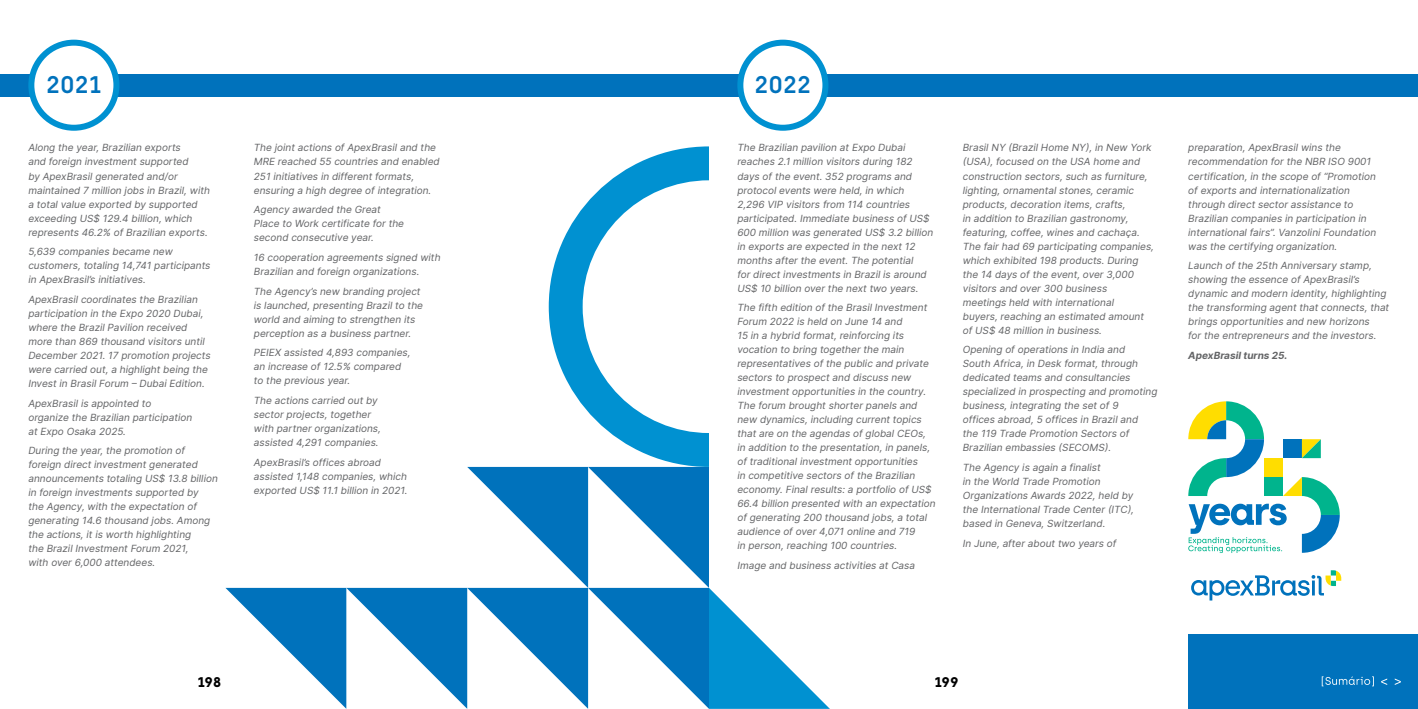
<style>
.page{position:relative;width:1418px;height:709px;background:#fff}
.page>*{position:absolute;margin:0;border:0;box-sizing:border-box;transform-origin:0 0}
.t1{font:600 24px "Archia";color:#0072bc}
.t2{font:700 14px "Archia";letter-spacing:-.02em;color:#000}
.t3{font:italic 10px/14px "Inter";color:#636466}
.t4{font:italic 700 10px "Inter";color:#636466}
</style>
<div class="page">
<div style="left:1188px;top:635px;width:229px;height:74px;background:#0072bc"></div>
<svg style="left:225px;top:467px;width:604px;height:242px"></svg>
<hr style="left:709px;top:708px;width:120px;height:1px;background:#0091d1">
<div style="left:0;top:74px;width:1417px;height:23px;background:#0072bc"></div>
<div style="left:740px;top:43px;width:85px;height:85px;background:#fff;border-radius:50%"></div>
<div style="left:737px;top:40px;width:91px;height:91px;border:6px solid #0091d1;border-radius:50%"></div>
<div style="left:31px;top:43px;width:85px;height:85px;background:#fff;border-radius:50%"></div>
<div style="left:28px;top:40px;width:91px;height:91px;border:6px solid #0091d1;border-radius:50%"></div>
<svg style="left:1191px;top:570px;width:150px;height:30px"></svg>
<svg style="left:548px;top:146px;width:161px;height:321px"></svg>
<svg style="left:1188px;top:401px;width:151px;height:152px"></svg>
<svg style="left:1381px;top:678px;width:6px;height:7px"></svg>
<svg style="left:1321px;top:676px;width:52px;height:10px"></svg>
<svg style="left:1394px;top:678px;width:6px;height:7px"></svg>
<h1 class="t1" style="left:46px;top:70px;width:57px">2021</h1>
<h1 class="t1" style="left:754px;top:70px;width:58px">2022</h1>
<p class="t3" style="left:28px;top:141px;width:183px">Along the year, Brazilian exports<br>and foreign investment supported<br>by ApexBrasil generated and/or maintained 7 million jobs in Brazil, with a total value exported by supported exceeding US$ 129.4 billion, which represents 46.2% of Brazilian exports.</p>
<p class="t3" style="left:28px;top:244px;width:184px">5,639 companies became new customers, totaling 14,741 participants in ApexBrasil’s initiatives.</p>
<p class="t3" style="left:28px;top:292px;width:184px">ApexBrasil coordinates the Brazilian participation in the Expo 2020 Dubai, where the Brazil Pavilion received more than 869 thousand visitors until December 2021. 17 promotion projects were carried out, a highlight being the Invest in Brasil Forum – Dubai Edition.</p>
<p class="t3" style="left:28px;top:396px;width:165px">ApexBrasil is appointed to organize the Brazilian participation at Expo Osaka 2025.</p>
<p class="t3" style="left:28px;top:443px;width:191px">During the year, the promotion of foreign direct investment generated announcements totaling US$ 13.8 billion in foreign investments supported by<br>the Agency, with the expectation of generating 14.6 thousand jobs. Among the actions, it is worth highlighting<br>the Brazil Investment Forum 2021,<br>with over 6,000 attendees.</p>
<p class="t3" style="left:254px;top:141px;width:187px">The joint actions of ApexBrasil and the MRE reached 55 countries and enabled 251 initiatives in different formats, ensuring a high degree of integration.</p>
<p class="t3" style="left:254px;top:202px;width:152px">Agency awarded the Great<br>Place to Work certificate for the second consecutive year.</p>
<p class="t3" style="left:254px;top:250px;width:188px">16 cooperation agreements signed with<br>Brazilian and foreign organizations.</p>
<p class="t3" style="left:254px;top:284px;width:171px">The Agency’s new branding project is launched, presenting Brazil to the world and aiming to strengthen its perception as a business partner.</p>
<p class="t3" style="left:254px;top:345px;width:158px">PEIEX assisted 4,893 companies, an increase of 12.5% compared to the previous year.</p>
<p class="t3" style="left:254px;top:393px;width:129px">The actions carried out by sector projects, together with partner organizations, assisted 4,291 companies.</p>
<p class="t3" style="left:254px;top:455px;width:155px">ApexBrasil’s offices abroad assisted 1,148 companies, which exported US$ 11.1 billion in 2021.</p>
<p class="t3" style="left:737px;top:141px;width:197px">The Brazilian pavilion at Expo Dubai reaches 2.1 million visitors during 182 days of the event. 352 programs and protocol events were held, in which 2,296 VIP visitors from 114 countries participated. Immediate business of US$ 600 million was generated US$ 3.2 billion in exports are expected in the next 12 months after the event. The potential<br>for direct investments in Brazil is around US$ 10 billion over the next two years.</p>
<p class="t3" style="left:737px;top:300px;width:200px">The fifth edition of the Brasil Investment Forum 2022 is held on June 14 and<br>15 in a hybrid format, reinforcing its vocation to bring together the main representatives of the public and private sectors to prospect and discuss new investment opportunities in the country.<br>The forum brought shorter panels and new dynamics, including current topics that are on the agendas of global CEOs, in addition to the presentation, in panels, of traditional investment opportunities<br>in competitive sectors of the Brazilian economy. Final results: a portfolio of US$ 66.4 billion presented with an expectation of generating 200 thousand jobs, a total audience of over 4,071 online and 719<br>in person, reaching 100 countries.</p>
<p class="t3" style="left:737px;top:558px;width:179px">Image and business activities at Casa</p>
<p class="t3" style="left:962px;top:141px;width:193px">Brasil NY (Brazil Home NY), in New York (USA), focused on the USA home and construction sectors, such as furniture, lighting, ornamental stones, ceramic products, decoration items, crafts,<br>in addition to Brazilian gastronomy, featuring, coffee, wines and cachaça.<br>The fair had 69 participating companies, which exhibited 198 products. During the 14 days of the event, over 3,000 visitors and over 300 business<br>meetings held with international<br>buyers, reaching an estimated amount of US$ 48 million in business.</p>
<p class="t3" style="left:962px;top:342px;width:196px">Opening of operations in India and<br>South Africa, in Desk format, through dedicated teams and consultancies specialized in prospecting and promoting business, integrating the set of 9<br>offices abroad, 5 offices in Brazil and<br>the 119 Trade Promotion Sectors of Brazilian embassies (SECOMS).</p>
<p class="t3" style="left:962px;top:460px;width:173px">The Agency is again a finalist<br>in the World Trade Promotion<br>Organizations Awards 2022, held by the International Trade Center (ITC), based in Geneva, Switzerland.</p>
<p class="t3" style="left:962px;top:536px;width:155px">In June, after about two years of</p>
<p class="t3" style="left:1188px;top:141px;width:189px">preparation, ApexBrasil wins the recommendation for the NBR ISO 9001 certification, in the scope of “Promotion of exports and internationalization through direct sector assistance to Brazilian companies in participation in international fairs”. Vanzolini Foundation was the certifying organization.</p>
<p class="t3" style="left:1188px;top:258px;width:202px">Launch of the 25th Anniversary stamp, showing the essence of ApexBrasil’s dynamic and modern identity, highlighting the transforming agent that connects, that brings opportunities and new horizons<br>for the entrepreneurs and the investors.</p>
<p class="t4" style="left:1188px;top:348px;width:101px">ApexBrasil turns 25.</p>
<h2 class="t2" style="left:198px;top:673px;width:25px">198</h2>
<h2 class="t2" style="left:934px;top:673px;width:25px">199</h2>
</div>
